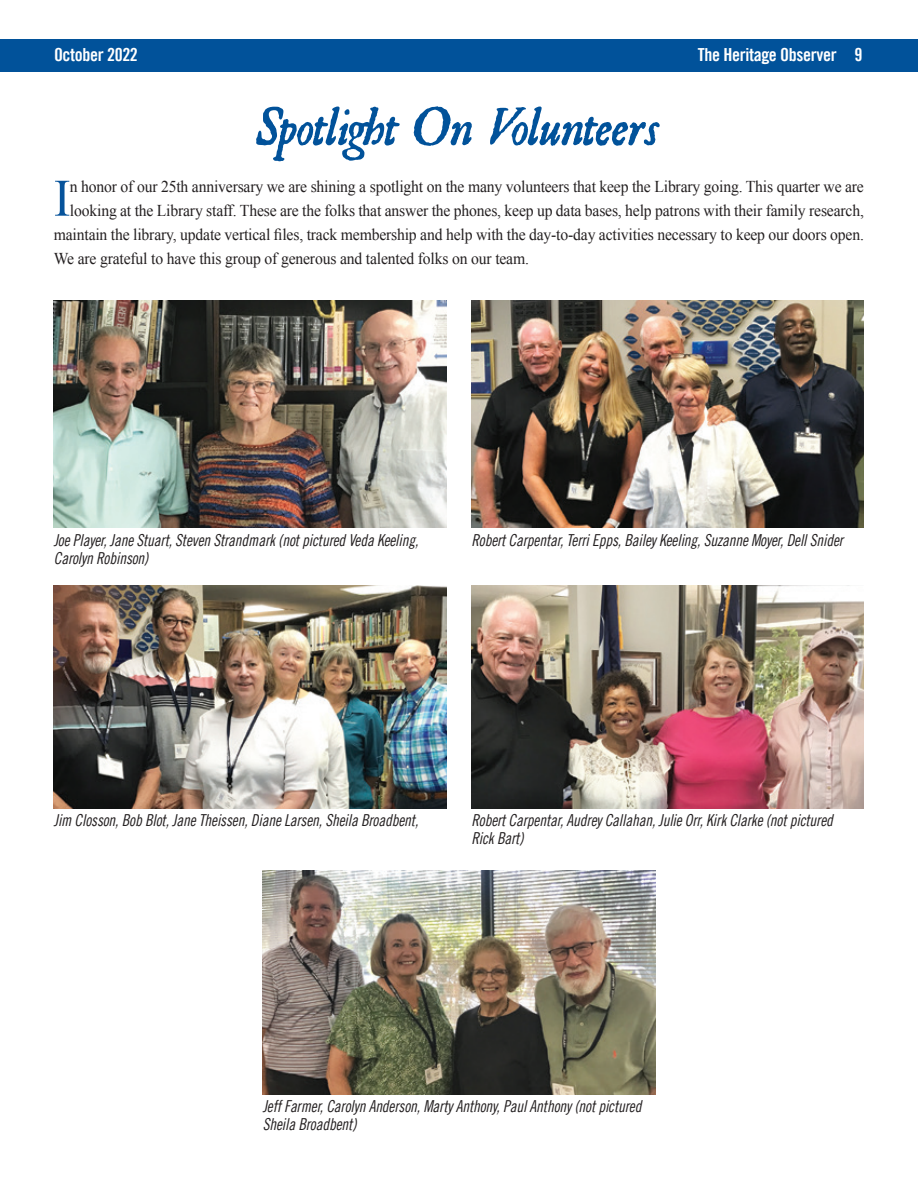
<style>
.page{position:relative;width:918px;height:1188px;background:#fff}
.page>*{position:absolute;margin:0;border:0;box-sizing:border-box;transform-origin:0 0}
.t1{font:italic 58.5px "Roman Antique";color:#01529a}
.t2{font:52.8px "Times New Roman";color:#06539b;scale:.95 1}
.t3{font:18px "Trade Gothic LT Bold Cond Twenty";letter-spacing:-.02em;color:#fff}
.t4{font:16.5px "Times New Roman";letter-spacing:-.01em;color:#231f20;scale:.95 1}
.t5{font:16.5px/18px "Trade Gothic LT Cond Eighteen Obl";letter-spacing:-.01em;color:#231f20;scale:.93 1}
</style>
<div class="page">
<img style="left:54px;top:585px;width:392px;height:224px">
<img style="left:263px;top:871px;width:392px;height:223px">
<div style="left:0;top:40px;width:918px;height:32px;background:#01529a"></div>
<img style="left:471px;top:585px;width:393px;height:224px">
<img style="left:471px;top:300px;width:393px;height:227px">
<img style="left:54px;top:300px;width:392px;height:227px">
<p class="t3" style="left:54px;top:44px;width:85px">October 2022</p>
<p class="t3" style="left:698px;top:44px;width:166px">The Heritage Observer 9</p>
<h1 class="t1" style="left:256px;top:92px;width:405px">Spotlight On Volunteers</h1>
<h2 class="t2" style="left:54px;top:163px;width:19px">I</h2>
<p class="t4" style="left:70px;top:175px;width:837px">n honor of our 25th anniversary we are shining a spotlight on the many volunteers that keep the Library going. This quarter we are</p>
<p class="t4" style="left:70px;top:199px;width:837px">looking at the Library staff. These are the folks that answer the phones, keep up data bases, help patrons with their family research,</p>
<p class="t4" style="left:54px;top:223px;width:854px">maintain the library, update vertical files, track membership and help with the day-to-day activities necessary to keep our doors open.</p>
<p class="t4" style="left:54px;top:247px;width:502px">We are grateful to have this group of generous and talented folks on our team.</p>
<p class="t5" style="left:54px;top:531px;width:394px">Joe Player, Jane Stuart, Steven Strandmark (not pictured Veda Keeling,<br>Carolyn Robinson)</p>
<p class="t5" style="left:471px;top:531px;width:401px">Robert Carpentar, Terri Epps, Bailey Keeling, Suzanne Moyer, Dell Snider</p>
<p class="t5" style="left:54px;top:811px;width:393px">Jim Closson, Bob Blot, Jane Theissen, Diane Larsen, Sheila Broadbent,</p>
<p class="t5" style="left:471px;top:811px;width:390px">Robert Carpentar, Audrey Callahan, Julie Orr, Kirk Clarke (not pictured<br>Rick Bart)</p>
<p class="t5" style="left:263px;top:1097px;width:409px">Jeff Farmer, Carolyn Anderson, Marty Anthony, Paul Anthony (not pictured<br>Sheila Broadbent)</p>
</div>
